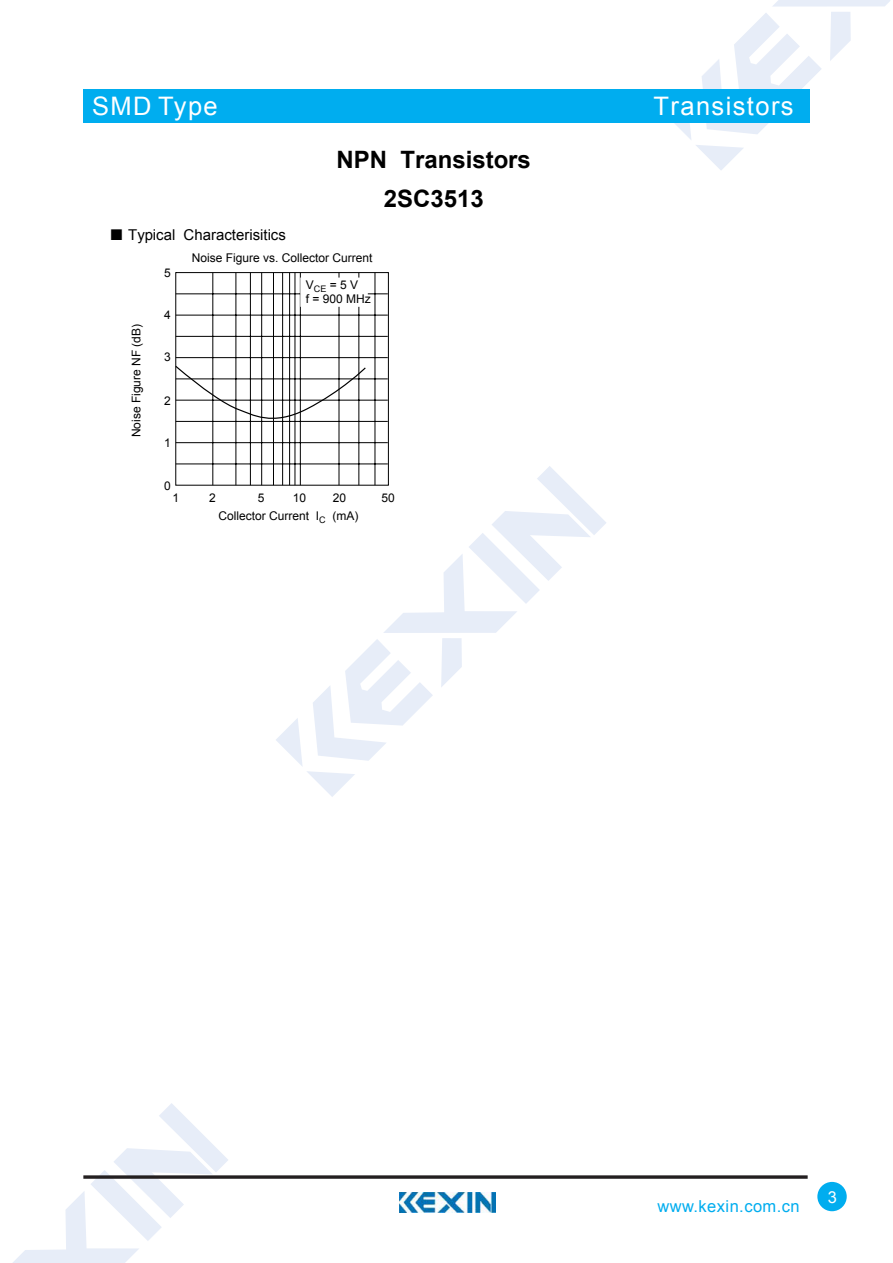
<style>
.page{position:relative;width:893px;height:1263px;background:#fff}
.page>*{position:absolute;margin:0;border:0;box-sizing:border-box;transform-origin:0 0}
.t1{font:25.5px "Arial";letter-spacing:.055em;color:#fff}
.t2{font:700 24px/39.3px "Arial";color:#000;text-align:center}
.t3{font:16.5px "Arial";letter-spacing:.025em;color:#00adef}
.t4{font:16.5px "Arial";color:#fff}
.t5{font:15px "Arial";color:#000}
.t6{font:12px/14.2px "Arial";color:#000}
.s1{font-family:"Sim Sun"}
</style>
<div class="page">
<svg style="left:276px;top:466px;width:330px;height:331px"></svg>
<svg style="left:674px;top:0;width:216px;height:170px"></svg>
<svg style="left:13px;top:1103px;width:215px;height:160px"></svg>
<div style="left:83px;top:89px;width:726px;height:34px;background:#00adef"></div>
<svg style="left:83px;top:1175px;width:725px;height:4px"></svg>
<div style="left:817px;top:1182px;width:30px;height:29px;background:#00adef;border-radius:50%"></div>
<img style="left:400px;top:1193px;width:95px;height:20px">
<div style="left:175px;top:272px;width:214px;height:214px;border:1px solid #000"></div>
<hr style="left:213px;top:273px;width:1px;height:212px;background:#000">
<hr style="left:375px;top:273px;width:1px;height:212px;background:#000">
<hr style="left:176px;top:464px;width:212px;height:1px;background:#000">
<hr style="left:176px;top:442px;width:212px;height:1px;background:#000">
<hr style="left:176px;top:421px;width:212px;height:1px;background:#000">
<hr style="left:176px;top:400px;width:212px;height:1px;background:#000">
<hr style="left:176px;top:379px;width:212px;height:1px;background:#000">
<hr style="left:176px;top:357px;width:212px;height:1px;background:#000">
<hr style="left:176px;top:336px;width:212px;height:1px;background:#000">
<hr style="left:176px;top:315px;width:212px;height:1px;background:#000">
<hr style="left:176px;top:294px;width:212px;height:1px;background:#000">
<hr style="left:236px;top:273px;width:1px;height:212px;background:#000">
<hr style="left:250px;top:273px;width:1px;height:212px;background:#000">
<hr style="left:261px;top:273px;width:1px;height:212px;background:#000">
<hr style="left:273px;top:273px;width:1px;height:212px;background:#000">
<hr style="left:282px;top:273px;width:1px;height:212px;background:#000">
<hr style="left:289px;top:273px;width:1px;height:212px;background:#000">
<hr style="left:295px;top:273px;width:1px;height:212px;background:#000">
<hr style="left:300px;top:273px;width:1px;height:212px;background:#000">
<hr style="left:339px;top:273px;width:1px;height:212px;background:#000">
<hr style="left:359px;top:273px;width:1px;height:212px;background:#000">
<svg style="left:175px;top:365px;width:191px;height:62px"></svg>
<div style="left:300px;top:278px;width:68px;height:29px;background:#fff"></div>
<h1 class="t1" style="left:92px;top:89px;width:127px">SMD Type</h1>
<h2 class="t2" style="left:336px;top:141px;width:196px">NPN Transistors<br>2SC3513</h2>
<p class="t5" style="left:109px;top:225px;width:178px"><span class="s1">■</span> Typical Characterisitics</p>
<p class="t6" style="left:192px;top:251px;width:182px">Noise Figure vs. Collector Current</p>
<p class="t6" style="left:129px;top:437px;width:115px;rotate:-90deg">Noise Figure NF (dB)</p>
<p class="t6" style="left:164px;top:266px;width:8px">5</p>
<p class="t6" style="left:164px;top:308px;width:8px">4</p>
<p class="t6" style="left:164px;top:350px;width:8px">3</p>
<p class="t6" style="left:164px;top:393px;width:8px">2</p>
<p class="t6" style="left:164px;top:435px;width:8px">1</p>
<p class="t6" style="left:164px;top:479px;width:8px">0</p>
<p class="t6" style="left:306px;top:278px;width:67px">V<sub>CE</sub> = 5 V<br>f = 900 MHz</p>
<p class="t6" style="left:172px;top:491px;width:8px">1</p>
<p class="t6" style="left:209px;top:491px;width:8px">2</p>
<p class="t6" style="left:258px;top:491px;width:8px">5</p>
<p class="t6" style="left:293px;top:491px;width:15px">10</p>
<p class="t6" style="left:333px;top:491px;width:15px">20</p>
<p class="t6" style="left:381px;top:491px;width:15px">50</p>
<p class="t6" style="left:218px;top:509px;width:141px">Collector Current I<sub>C</sub> (mA)</p>
<h1 class="t1" style="left:654px;top:89px;width:141px">Transistors</h1>
<h3 class="t3" style="left:657px;top:1196px;width:144px">www.kexin.com.cn</h3>
<h3 class="t4" style="left:828px;top:1186px;width:11px">3</h3>
</div>
